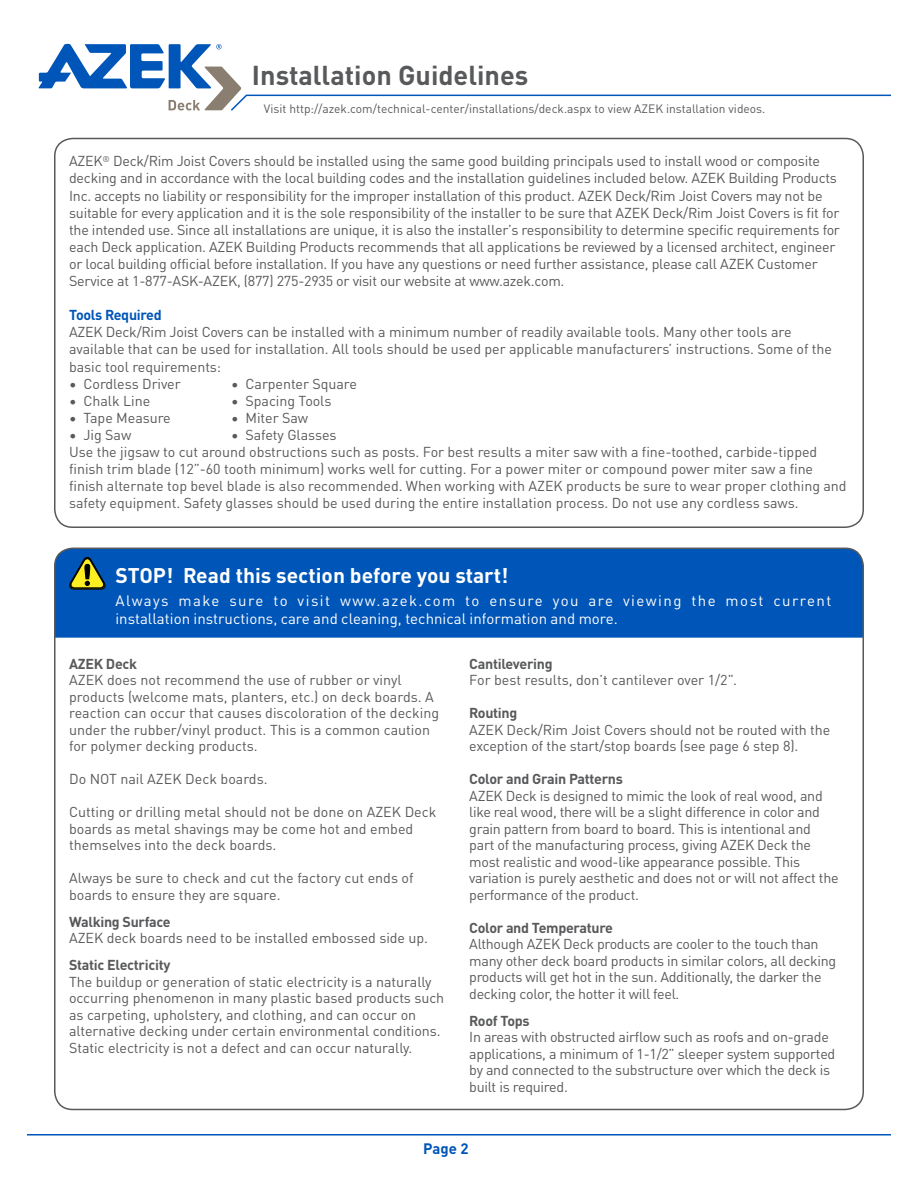
<style>
.page{position:relative;width:918px;height:1188px;background:#fff}
.page>*{position:absolute;margin:0;border:0;box-sizing:border-box;transform-origin:0 0}
.t1{font:700 27px "DINOT";color:#58595b}
.t2{font:700 21px "DINOT";color:#fff}
.t3{font:15px/18px "DINOT";letter-spacing:.005em;color:#fff}
.t4{font:700 15px "DINOT";color:#0055b8}
.t5{font:14.25px/16.5px "DINOT";letter-spacing:-.015em;color:#58595b}
.t6{font:700 14.25px "DINOT";letter-spacing:-.02em;color:#58595b}
.t7{font:700 14.25px "DINOT";letter-spacing:-.02em;color:#0055b8}
.t8{font:12px "DINOT";color:#58595b}
</style>
<div class="page">
<hr style="left:27px;top:1134px;width:864px;height:2px;background:#0055b8">
<svg style="left:38px;top:44px;width:853px;height:67px"></svg>
<div style="left:54px;top:138px;width:810px;height:390px;border:2px solid #58595b;border-radius:18px"></div>
<div style="left:55px;top:548px;width:808px;height:90px;background:#0055b8"></div>
<svg style="left:69px;top:557px;width:39px;height:33px"></svg>
<h1 class="t1" style="left:252px;top:54px;width:278px">Installation Guidelines</h1>
<p class="t8" style="left:264px;top:100px;width:503px">Visit http://azek.com/technical-center/installations/deck.aspx to view AZEK installation videos.</p>
<p class="t5" style="left:69px;top:152px;width:772px;line-height:17.1px">AZEK<sup>®</sup> Deck/Rim Joist Covers should be installed using the same good building principals used to install wood or composite decking and in accordance with the local building codes and the installation guidelines included below. AZEK Building Products Inc. accepts no liability or responsibility for the improper installation of this product. AZEK Deck/Rim Joist Covers may not be suitable for every application and it is the sole responsibility of the installer to be sure that AZEK Deck/Rim Joist Covers is fit for the intended use. Since all installations are unique, it is also the installer’s responsibility to determine specific requirements for each Deck application. AZEK Building Products recommends that all applications be reviewed by a licensed architect, engineer or local building official before installation. If you have any questions or need further assistance, please call AZEK Customer Service at 1-877-ASK-AZEK, (877) 275-2935 or visit our website at www.azek.com.</p>
<p class="t7" style="left:69px;top:304px;width:94px">Tools Required</p>
<p class="t5" style="left:69px;top:323px;width:765px;line-height:17.1px">AZEK Deck/Rim Joist Covers can be installed with a minimum number of readily available tools. Many other tools are available that can be used for installation. All tools should be used per applicable manufacturers’ instructions. Some of the basic tool requirements:</p>
<p class="t5" style="left:69px;top:374px;width:113px">• Cordless Driver</p>
<p class="t5" style="left:231px;top:374px;width:127px">• Carpenter Square</p>
<p class="t5" style="left:69px;top:391px;width:83px">• Chalk Line</p>
<p class="t5" style="left:231px;top:391px;width:102px">• Spacing Tools</p>
<p class="t5" style="left:69px;top:409px;width:103px">• Tape Measure</p>
<p class="t5" style="left:231px;top:409px;width:79px">• Miter Saw</p>
<p class="t5" style="left:69px;top:426px;width:64px">• Jig Saw</p>
<p class="t5" style="left:69px;top:425px;width:779px;line-height:17.1px;text-indent:162px">• Safety Glasses<br>Use the jigsaw to cut around obstructions such as posts. For best results a miter saw with a fine-toothed, carbide-tipped finish trim blade (12”-60 tooth minimum) works well for cutting. For a power miter or compound power miter saw a fine finish alternate top bevel blade is also recommended. When working with AZEK products be sure to wear proper clothing and safety equipment. Safety glasses should be used during the entire installation process. Do not use any cordless saws.</p>
<h2 class="t2" style="left:115px;top:559px;width:395px">STOP! Read this section before you start!</h2>
<p class="t3" style="left:115px;top:591px;width:718px">Always make sure to visit www.azek.com to ensure you are viewing the most current installation instructions, care and cleaning, technical information and more.</p>
<p class="t6" style="left:69px;top:653px;width:70px">AZEK Deck</p>
<p class="t5" style="left:69px;top:671px;width:372px">AZEK does not recommend the use of rubber or vinyl products (welcome mats, planters, etc.) on deck boards. A reaction can occur that causes discoloration of the decking under the rubber/vinyl product. This is a common caution for polymer decking products.</p>
<p class="t5" style="left:69px;top:770px;width:200px">Do NOT nail AZEK Deck boards.</p>
<p class="t5" style="left:69px;top:803px;width:369px">Cutting or drilling metal should not be done on AZEK Deck boards as metal shavings may be come hot and embed themselves into the deck boards.</p>
<p class="t5" style="left:69px;top:869px;width:346px">Always be sure to check and cut the factory cut ends of boards to ensure they are square.</p>
<p class="t6" style="left:69px;top:911px;width:103px">Walking Surface</p>
<p class="t5" style="left:69px;top:929px;width:360px">AZEK deck boards need to be installed embossed side up.</p>
<p class="t6" style="left:69px;top:954px;width:103px">Static Electricity</p>
<p class="t5" style="left:69px;top:973px;width:377px">The buildup or generation of static electricity is a naturally occurring phenomenon in many plastic based products such as carpeting, upholstery, and clothing, and can occur on alternative decking under certain environmental conditions.<br>Static electricity is not a defect and can occur naturally.</p>
<p class="t6" style="left:469px;top:653px;width:85px">Cantilevering</p>
<p class="t5" style="left:469px;top:671px;width:269px">For best results, don’t cantilever over 1/2”.</p>
<p class="t6" style="left:469px;top:702px;width:50px">Routing</p>
<p class="t5" style="left:469px;top:721px;width:362px">AZEK Deck/Rim Joist Covers should not be routed with the exception of the start/stop boards (see page 6 step 8).</p>
<p class="t6" style="left:469px;top:768px;width:155px">Color and Grain Patterns</p>
<p class="t5" style="left:469px;top:787px;width:371px">AZEK Deck is designed to mimic the look of real wood, and like real wood, there will be a slight difference in color and grain pattern from board to board. This is intentional and part of the manufacturing process, giving AZEK Deck the most realistic and wood-like appearance possible. This variation is purely aesthetic and does not or will not affect the performance of the product.</p>
<p class="t6" style="left:469px;top:917px;width:145px">Color and Temperature</p>
<p class="t5" style="left:469px;top:935px;width:369px">Although AZEK Deck products are cooler to the touch than many other deck board products in similar colors, all decking products will get hot in the sun. Additionally, the darker the decking color, the hotter it will feel.</p>
<p class="t6" style="left:469px;top:1010px;width:62px">Roof Tops</p>
<p class="t5" style="left:469px;top:1028px;width:368px">In areas with obstructed airflow such as roofs and on-grade applications, a minimum of 1-1/2” sleeper system supported by and connected to the substructure over which the deck is built is required.</p>
<p class="t4" style="left:423px;top:1137px;width:47px">Page 2</p>
</div>
